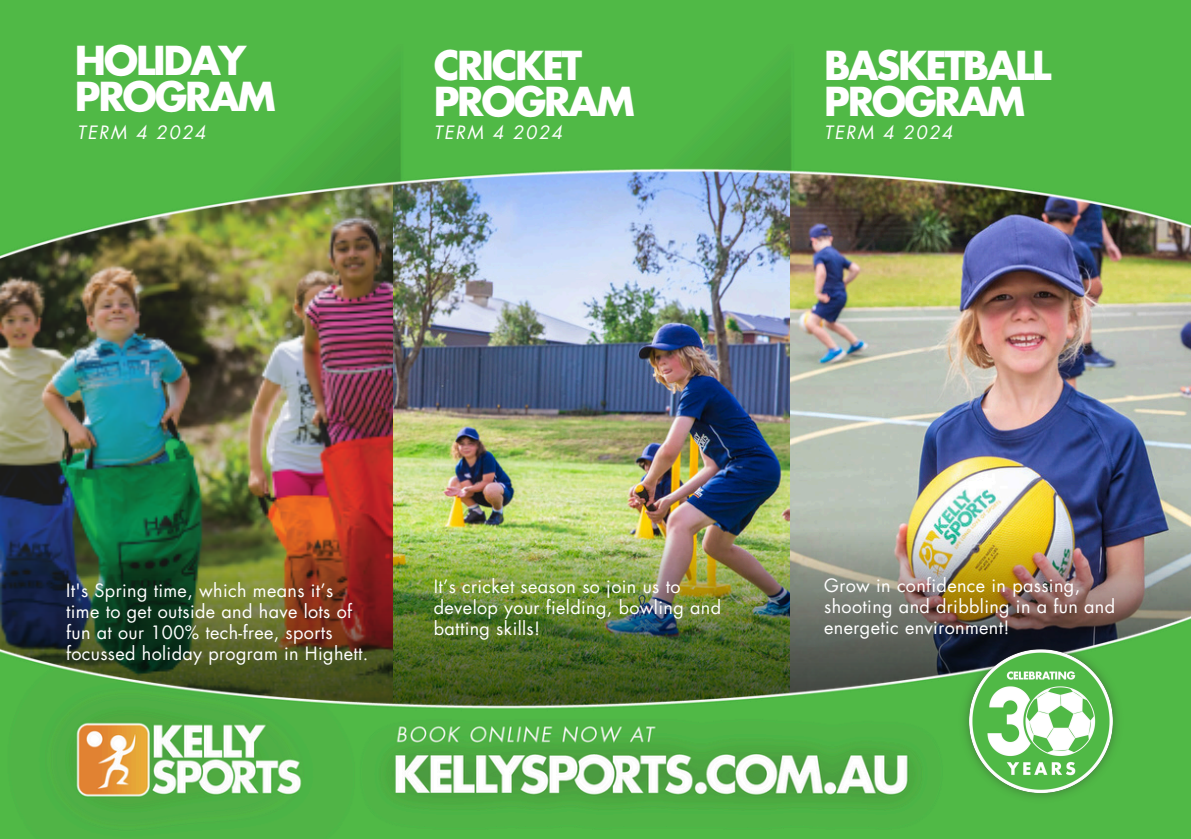
<style>
.page{position:relative;width:1191px;height:839px;background:#fff}
.page>*{position:absolute;margin:0;border:0;box-sizing:border-box;transform-origin:0 0}
.t1{font:700 39px/36px "Futura Std";letter-spacing:-.06em;color:#fff}
.t2{font:18px/21px "Futura Std";letter-spacing:.02em;color:#fff}
.t3{font:italic 18px "Futura Std";letter-spacing:.1em;color:#fff}
</style>
<div class="page">
<img style="left:0;top:282px;width:394px;height:235px">
<img style="left:394px;top:282px;width:397px;height:235px">
<img style="left:791px;top:282px;width:400px;height:235px">
<img style="left:0;top:0;width:1191px;height:282px">
<img style="left:0;top:517px;width:1191px;height:321px">
<img style="left:959px;top:638px;width:165px;height:165px">
<p class="t1" style="left:75px;top:44px;width:203px">HOLIDAY<br>PROGRAM</p>
<h2 class="t1" style="left:434px;top:49px;width:203px">CRICKET<br>PROGRAM</h2>
<p class="t1" style="left:824px;top:49px;width:229px">BASKETBALL<br>PROGRAM</p>
<p class="t3" style="left:77px;top:124px;width:130px">TERM 4 2024</p>
<p class="t3" style="left:434px;top:124px;width:130px">TERM 4 2024</p>
<p class="t3" style="left:824px;top:124px;width:130px">TERM 4 2024</p>
<p class="t2" style="left:66px;top:580px;width:304px">It's Spring time, which means it’s time to get outside and have lots of fun at our 100% tech-free, sports focussed holiday program in Highett.</p>
<p class="t2" style="left:434px;top:576px;width:289px">It’s cricket season so join us to develop your fielding, bowling and batting skills!</p>
<p class="t2" style="left:824px;top:575px;width:292px">Grow in confidence in passing, shooting and dribbling in a fun and energetic environment!</p>
</div>
